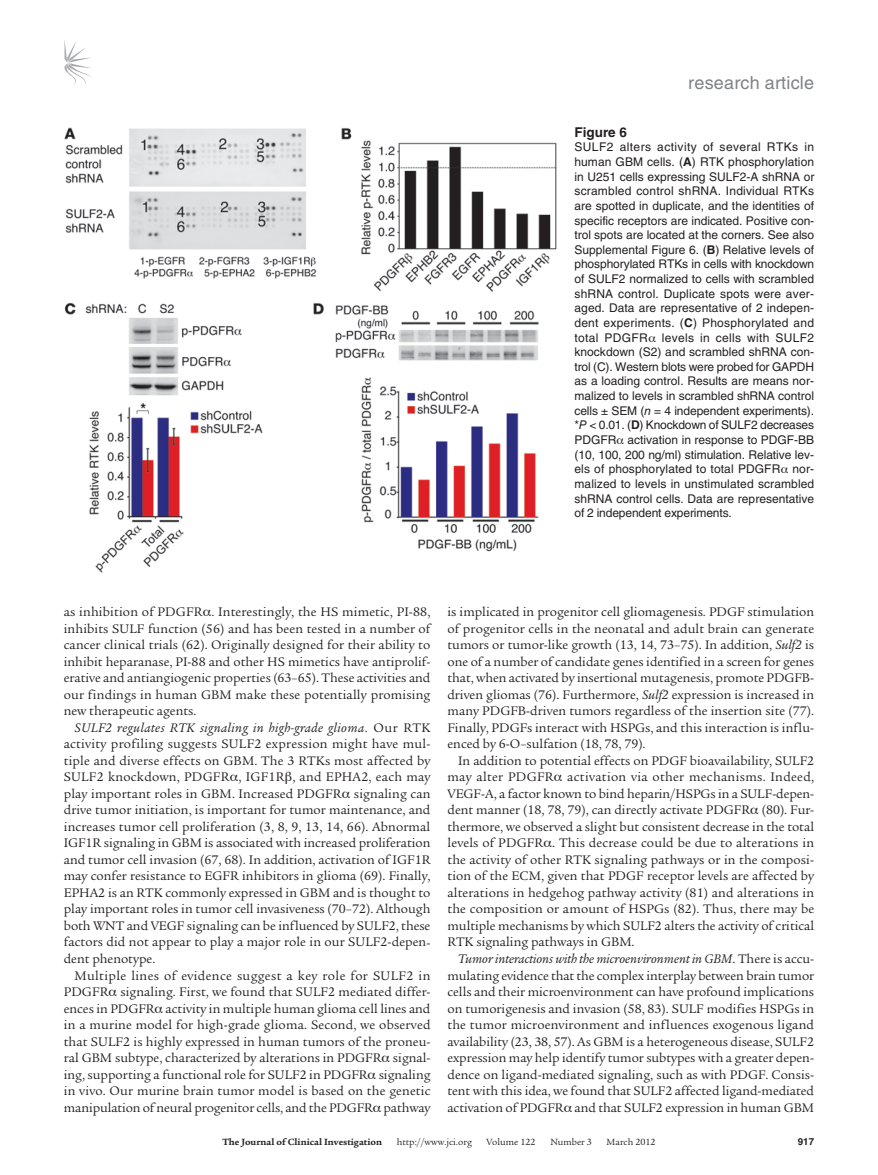
<style>
.page{position:relative;width:878px;height:1175px;background:#fff}
.page>*{position:absolute;margin:0;border:0;box-sizing:border-box;transform-origin:0 0}
.t1{font:18px "Helvetica LT Std";letter-spacing:.01em;color:#808285}
.t2{font:13.5px/16.5px "Legacy Serif Std";color:#231f20;text-align:justify}
.t3{font:700 13.5px "Helvetica LT Std";color:#231f20}
.t4{font:12px/14.7px "Helvetica LT Std";letter-spacing:-.01em;color:#231f20;text-align:justify}
.t5{font:9.75px "Legacy Serif Std";color:#231f20}
.t6{font:700 9.75px "Legacy Serif Std";color:#231f20}
.t7{font:700 9.75px "Helvetica LT Std";color:#231f20}
.s1{font-weight:700}
.s2{font-style:italic}
</style>
<div class="page">
<svg style="left:64px;top:40px;width:27px;height:45px"></svg>
<img style="left:64px;top:127px;width:493px;height:446px">
<h1 class="t1" style="left:688px;top:73px;width:127px">research article</h1>
<p class="t3" style="left:574px;top:124px;width:54px">Figure 6</p>
<p class="t4" style="left:574px;top:140px;width:241px">SULF2 alters activity of several RTKs in human GBM cells. (<span class="s1">A</span>) RTK phosphorylation in U251 cells expressing SULF2-A shRNA or scrambled control shRNA. Individual RTKs are spotted in duplicate, and the identities of specific receptors are indicated. Positive con&shy;trol spots are located at the corners. See also Supplemental Figure 6. (<span class="s1">B</span>) Relative levels of phosphorylated RTKs in cells with knockdown of SULF2 normalized to cells with scrambled shRNA control. Duplicate spots were aver&shy;aged. Data are representative of 2 indepen&shy;dent experiments. (<span class="s1">C</span>) Phosphorylated and total PDGFR levels in cells with SULF2 knockdown (S2) and scrambled shRNA con&shy;trol (C). Western blots were probed for GAPDH as a loading control. Results are means nor&shy;malized to levels in scrambled shRNA control cells ± SEM (<span class="s2">n</span> = 4 independent experiments). *<span class="s2">P</span> &lt; 0.01. (<span class="s1">D</span>) Knockdown of SULF2 decreases PDGFR activation in response to PDGF-BB (10, 100, 200 ng/ml) stimulation. Relative lev&shy;els of phosphorylated to total PDGFR nor&shy;malized to levels in unstimulated scrambled shRNA control cells. Data are representative of 2 independent experiments.</p>
<p class="t2" style="left:64px;top:604px;width:368px">as inhibition of PDGFR . Interestingly, the HS mimetic, PI-88, inhibits SULF function (56) and has been tested in a number of cancer clinical trials (62). Originally designed for their ability to inhibit heparanase, PI-88 and other HS mimetics have antiprolif&shy;erative and antiangiogenic properties (63–65). These activities and our findings in human GBM make these potentially promising new therapeutic agents.</p>
<p class="t2" style="left:64px;top:719px;width:368px;text-indent:11px"><span class="s2">SULF2 regulates RTK signaling in high-grade glioma</span>. Our RTK activity profiling suggests SULF2 expression might have mul&shy;tiple and diverse effects on GBM. The 3 RTKs most affected by SULF2 knockdown, PDGFR , IGF1R , and EPHA2, each may play important roles in GBM. Increased PDGFR signaling can drive tumor initiation, is important for tumor maintenance, and increases tumor cell proliferation (3, 8, 9, 13, 14, 66). Abnormal IGF1R signaling in GBM is associated with increased proliferation and tumor cell invasion (67, 68). In addition, activation of IGF1R may confer resistance to EGFR inhibitors in glioma (69). Finally, EPHA2 is an RTK commonly expressed in GBM and is thought to play important roles in tumor cell invasiveness (70–72). Although both WNT and VEGF signaling can be influenced by SULF2, these factors did not appear to play a major role in our SULF2-depen&shy;dent phenotype.</p>
<p class="t2" style="left:64px;top:967px;width:368px;text-indent:11px">Multiple lines of evidence suggest a key role for SULF2 in PDGFR signaling. First, we found that SULF2 mediated differ&shy;ences in PDGFR activity in multiple human glioma cell lines and in a murine model for high-grade glioma. Second, we observed that SULF2 is highly expressed in human tumors of the proneu&shy;ral GBM subtype, characterized by alterations in PDGFR signal&shy;ing, supporting a functional role for SULF2 in PDGFR signaling in vivo. Our murine brain tumor model is based on the genetic manipulation of neural progenitor cells, and the PDGFR pathway</p>
<p class="t2" style="left:447px;top:604px;width:368px">is implicated in progenitor cell gliomagenesis. PDGF stimulation of progenitor cells in the neonatal and adult brain can generate tumors or tumor-like growth (13, 14, 73–75). In addition, <span class="s2">Sulf2</span> is one of a number of candidate genes identified in a screen for genes that, when activated by insertional mutagenesis, promote PDGFB&shy;driven gliomas (76). Furthermore, <span class="s2">Sulf2</span> expression is increased in many PDGFB-driven tumors regardless of the insertion site (77).<br>Finally, PDGFs interact with HSPGs, and this interaction is influ&shy;enced by 6-O–sulfation (18, 78, 79).</p>
<p class="t2" style="left:447px;top:752px;width:368px;text-indent:11px">In addition to potential effects on PDGF bioavailability, SULF2 may alter PDGFR activation via other mechanisms. Indeed, VEGF-A, a factor known to bind heparin/HSPGs in a SULF-depen&shy;dent manner (18, 78, 79), can directly activate PDGFR (80). Fur&shy;thermore, we observed a slight but consistent decrease in the total levels of PDGFR . This decrease could be due to alterations in the activity of other RTK signaling pathways or in the composi&shy;tion of the ECM, given that PDGF receptor levels are affected by alterations in hedgehog pathway activity (81) and alterations in the composition or amount of HSPGs (82). Thus, there may be multiple mechanisms by which SULF2 alters the activity of critical RTK signaling pathways in GBM.</p>
<p class="t2" style="left:447px;top:950px;width:368px;text-indent:11px"><span class="s2">Tumor interactions with the microenvironment in GBM</span>. There is accu&shy;mulating evidence that the complex interplay between brain tumor cells and their microenvironment can have profound implications on tumorigenesis and invasion (58, 83). SULF modifies HSPGs in the tumor microenvironment and influences exogenous ligand availability (23, 38, 57). As GBM is a heterogeneous disease, SULF2 expression may help identify tumor subtypes with a greater depen&shy;dence on ligand-mediated signaling, such as with PDGF. Consis&shy;tent with this idea, we found that SULF2 affected ligand-mediated activation of PDGFR and that SULF2 expression in human GBM</p>
<p class="t6" style="left:222px;top:1135px;width:161px">The Journal of Clinical Investigation</p>
<p class="t5" style="left:396px;top:1136px;width:77px">http://www.jci.org</p>
<p class="t5" style="left:486px;top:1136px;width:50px">Volume 122</p>
<p class="t5" style="left:550px;top:1136px;width:43px">Number 3</p>
<p class="t5" style="left:606px;top:1136px;width:51px">March 2012</p>
<p class="t7" style="left:797px;top:1135px;width:18px">917</p>
</div>
